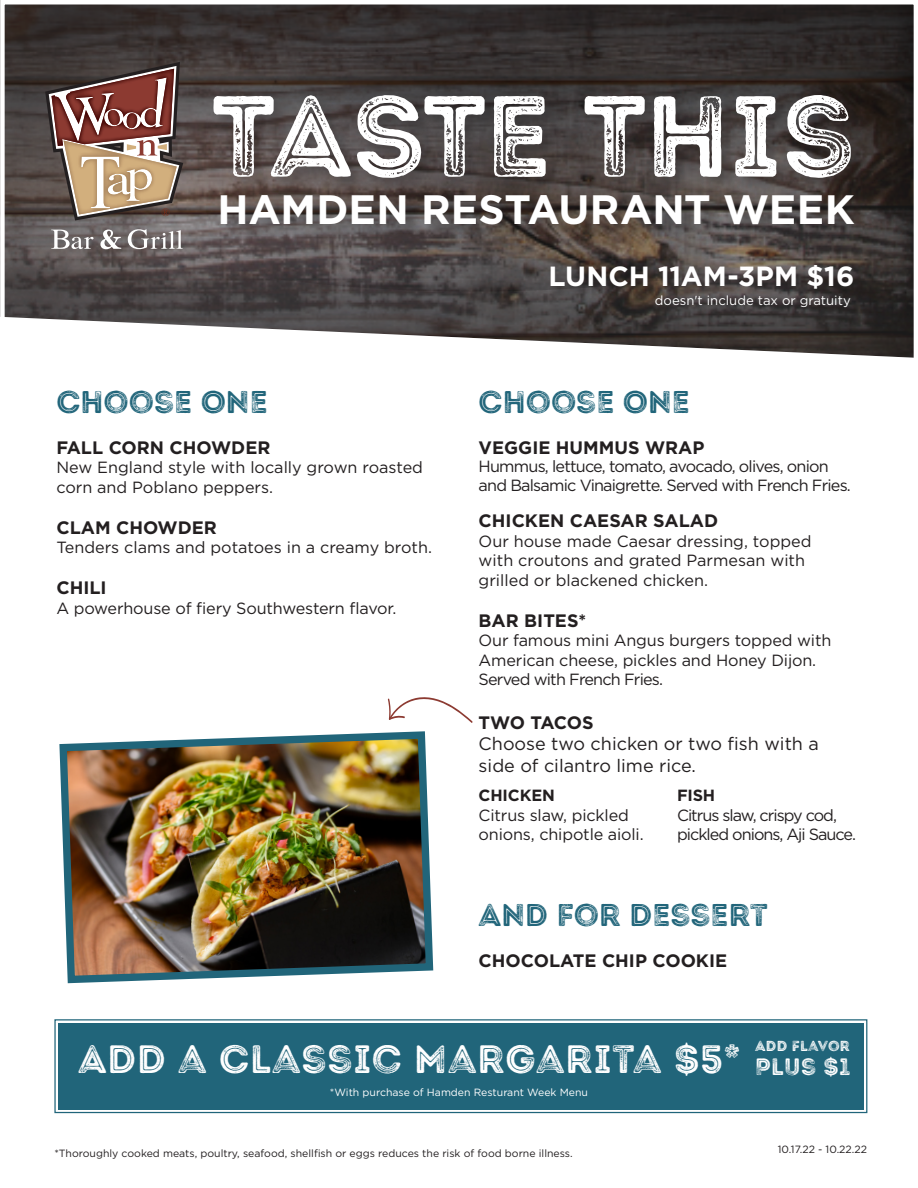
<style>
.page{position:relative;width:918px;height:1188px;background:#fff}
.page>*{position:absolute;margin:0;border:0;box-sizing:border-box;transform-origin:0 0}
.t1{font:114.9px "Intro Rust G Base 2 Line";letter-spacing:-.01em;color:#fff}
.t2{font:700 41.1px "Gotham";color:#fff}
.t3{font:39.6px "Intro Rust G Base 2 Line";letter-spacing:.02em;color:#fff}
.t4{font:31.5px "Intro Rust G Base 2 Line";color:#21657a}
.t5{font:700 27.75px "Gotham";color:#fff}
.t6{font:23.7px "Intro Rust G Base 2 Line";color:#fff}
.t7{font:700 18px "Gotham";color:#231f20}
.t8{font:18px/21.6px "Gotham";color:#231f20}
.t9{font:700 18px "Gotham";letter-spacing:-.03em;color:#231f20}
.t10{font:16.2px/19.5px "Gotham";letter-spacing:-.01em;color:#231f20}
.t11{font:16.2px/19.5px "Gotham";letter-spacing:-.05em;color:#231f20}
.t12{font:16.2px/19.5px "Gotham";letter-spacing:-.06em;color:#231f20}
.t13{font:14.55px "Intro Rust G Base 2 Line";letter-spacing:.02em;color:#fff}
.t14{font:13.05px "Gotham";color:#fff}
.t15{font:11.25px "Times New Roman";color:#7a2b17}
.t16{font:10.5px "Gotham";color:#231f20}
.t17{font:10.5px "Gotham";color:#fff}
.s1{font-weight:700}
</style>
<div class="page">
<svg style="left:54px;top:1019px;width:814px;height:95px;background:#307083"></svg>
<div style="left:58px;top:1023px;width:806px;height:86px;border:4px solid #21657a"></div>
<div style="left:0;top:0;width:918px;height:360px;background:#231f20;opacity:.34"></div>
<svg style="left:5px;top:5px;width:908px;height:281px;background:#383231"></svg>
<svg style="left:31px;top:52px;width:887px;height:240px;background:#494240"></svg>
<svg style="left:45px;top:62px;width:138px;height:159px;background:#8f7165"></svg>
<svg style="left:51px;top:230px;width:43px;height:19px"></svg>
<svg style="left:128px;top:229px;width:55px;height:20px"></svg>
<svg style="left:100px;top:230px;width:21px;height:19px"></svg>
<div style="left:211px;top:92px;width:656px;height:101px;background:#231f20;opacity:.38"></div>
<div style="left:218px;top:192px;width:656px;height:54px;background:#231f20;opacity:.52"></div>
<div style="left:549px;top:263px;width:317px;height:39px;background:#231f20;opacity:.52"></div>
<img style="left:59px;top:731px;width:375px;height:253px">
<svg style="left:388px;top:697px;width:85px;height:26px"></svg>
<p class="t15" style="left:161px;top:205px;width:10px">®</p>
<p class="t1" style="left:212px;top:63px;width:645px">TASTE THIS</p>
<p class="t2" style="left:218px;top:182px;width:639px">HAMDEN RESTAURANT WEEK</p>
<p class="t5" style="left:548px;top:258px;width:308px">LUNCH 11AM-3PM $16</p>
<p class="t14" style="left:655px;top:292px;width:197px">doesn't include tax or gratuity</p>
<p class="t4" style="left:56px;top:382px;width:213px">CHOOSE ONE</p>
<p class="t7" style="left:56px;top:436px;width:216px">FALL CORN CHOWDER</p>
<p class="t10" style="left:56px;top:458px;width:368px">New England style with locally grown roasted corn and Poblano peppers.</p>
<p class="t7" style="left:56px;top:515px;width:162px">CLAM CHOWDER</p>
<p class="t10" style="left:56px;top:537px;width:377px">Tenders clams and potatoes in a creamy broth.</p>
<p class="t7" style="left:56px;top:576px;width:52px">CHILI</p>
<p class="t10" style="left:56px;top:598px;width:342px">A powerhouse of fiery Southwestern flavor.</p>
<p class="t4" style="left:479px;top:382px;width:213px">CHOOSE ONE</p>
<p class="t7" style="left:479px;top:436px;width:227px">VEGGIE HUMMUS WRAP</p>
<p class="t11" style="left:479px;top:456px;width:374px">Hummus, lettuce, tomato, avocado, olives, onion and Balsamic Vinaigrette. Served with French Fries.</p>
<p class="t7" style="left:479px;top:509px;width:241px">CHICKEN CAESAR SALAD</p>
<p class="t10" style="left:479px;top:531px;width:334px">Our house made Caesar dressing, topped with croutons and grated Parmesan with grilled or blackened chicken.</p>
<p class="t7" style="left:479px;top:608px;width:109px">BAR BITES*</p>
<p class="t10" style="left:479px;top:630px;width:354px">Our famous mini Angus burgers topped with<br>American cheese, pickles and Honey Dijon.<br>Served with French Fries.</p>
<p class="t9" style="left:479px;top:710px;width:116px">TWO TACOS</p>
<p class="t8" style="left:479px;top:733px;width:342px">Choose two chicken or two fish with a side of cilantro lime rice.</p>
<p class="t10" style="left:479px;top:785px;width:167px"><span class="s1">CHICKEN<br></span>Citrus slaw, pickled onions, chipotle aioli.</p>
<p class="t12" style="left:677px;top:785px;width:181px"><span class="s1">FISH<br></span>Citrus slaw, crispy cod, pickled onions, Aji Sauce.</p>
<p class="t4" style="left:479px;top:895px;width:291px">AND FOR DESSERT</p>
<p class="t7" style="left:479px;top:949px;width:250px">CHOCOLATE CHIP COOKIE</p>
<p class="t3" style="left:78px;top:1034px;width:663px">ADD A CLASSIC MARGARITA $5*</p>
<p class="t13" style="left:755px;top:1036px;width:96px">ADD FLAVOR</p>
<p class="t6" style="left:755px;top:1052px;width:97px">PLUS $1</p>
<p class="t17" style="left:330px;top:1085px;width:260px">*With purchase of Hamden Resturant Week Menu</p>
<p class="t16" style="left:54px;top:1147px;width:520px">*Thoroughly cooked meats, poultry, seafood, shellfish or eggs reduces the risk of food borne illness.</p>
<p class="t16" style="left:778px;top:1142px;width:91px">10.17.22 - 10.22.22</p>
</div>
